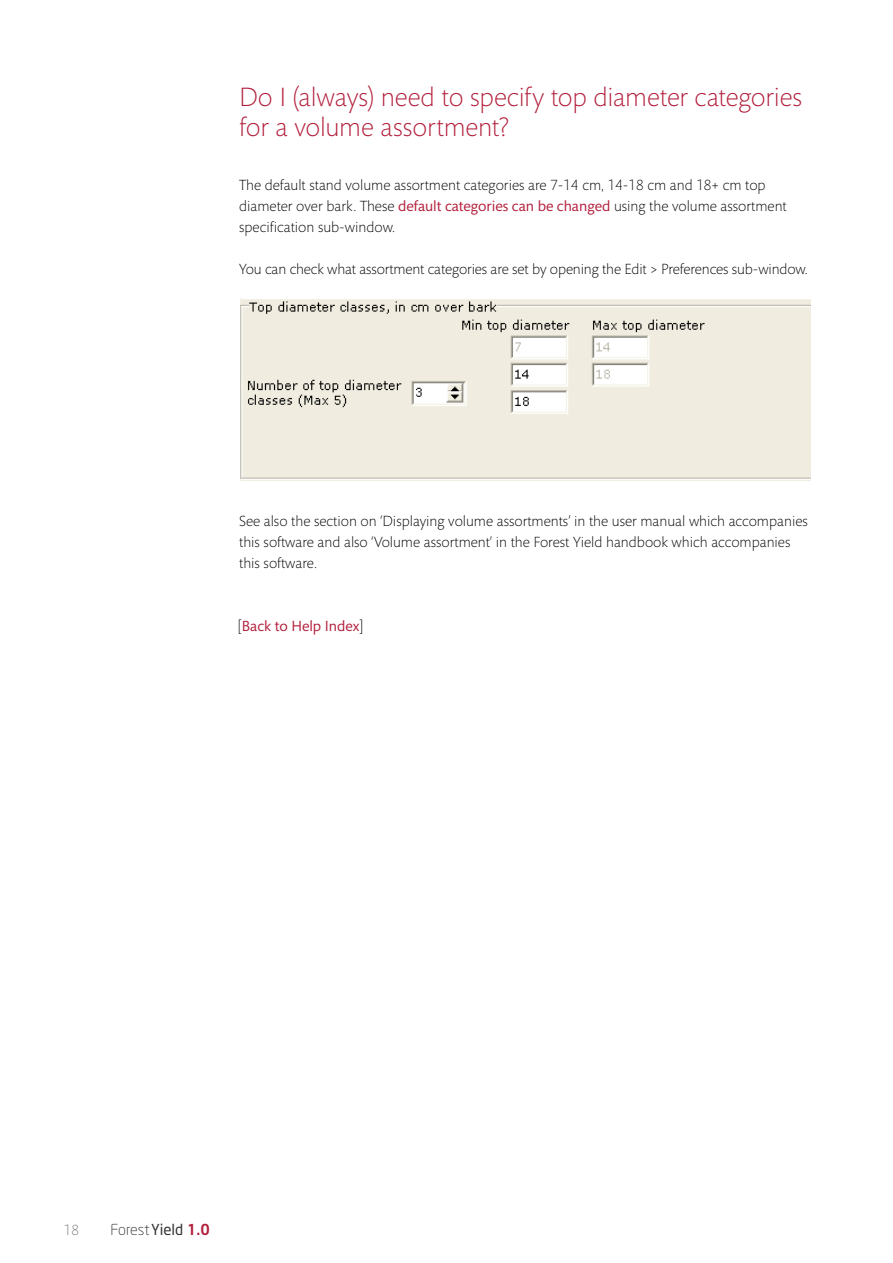
<style>
.page{position:relative;width:893px;height:1263px;background:#fff}
.page>*{position:absolute;margin:0;border:0;box-sizing:border-box;transform-origin:0 0}
.t1{font:300 27px/30px "Mundo Sans";letter-spacing:-.005em;color:#b21e3b}
.t2{font:300 15px/21px "Mundo Sans";color:#000}
.t3{font:15px "Mundo Sans";color:#b21e3b}
.t4{font:300 15px "Neo Sans";letter-spacing:-.01em;color:#343433}
.t5{font:300 15px "Mundo Sans";color:#77787b}
.s1{font-weight:400;color:#b21e3b}
.s2{font-weight:300;color:#000}
.s3{font-weight:400}
.s4{font-weight:500;color:#b21e3b}
</style>
<div class="page">
<img style="left:240px;top:299px;width:570px;height:181px">
<h1 class="t1" style="left:239px;top:83px;width:565px">Do I (always) need to specify top diameter categories for a volume assortment?</h1>
<p class="t2" style="left:239px;top:175px;width:549px">The default stand volume assortment categories are 7-14 cm, 14-18 cm and 18+ cm top diameter over bark. These <span class="s1">default categories can be changed</span> using the volume assortment specification sub-window.</p>
<p class="t2" style="left:239px;top:259px;width:570px">You can check what assortment categories are set by opening the Edit &gt; Preferences sub-window.</p>
<p class="t2" style="left:239px;top:511px;width:570px">See also the section on ‘Displaying volume assortments’ in the user manual which accompanies this software and also ‘Volume assortment’ in the Forest Yield handbook which accompanies this software.</p>
<p class="t3" style="left:238px;top:618px;width:126px"><span class="s2">[</span>Back to Help Index<span class="s2">]</span></p>
<p class="t5" style="left:64px;top:1222px;width:17px">18</p>
<p class="t4" style="left:111px;top:1221px;width:101px">Forest<span class="s3">Yield</span> <span class="s4">1.0</span></p>
</div>
